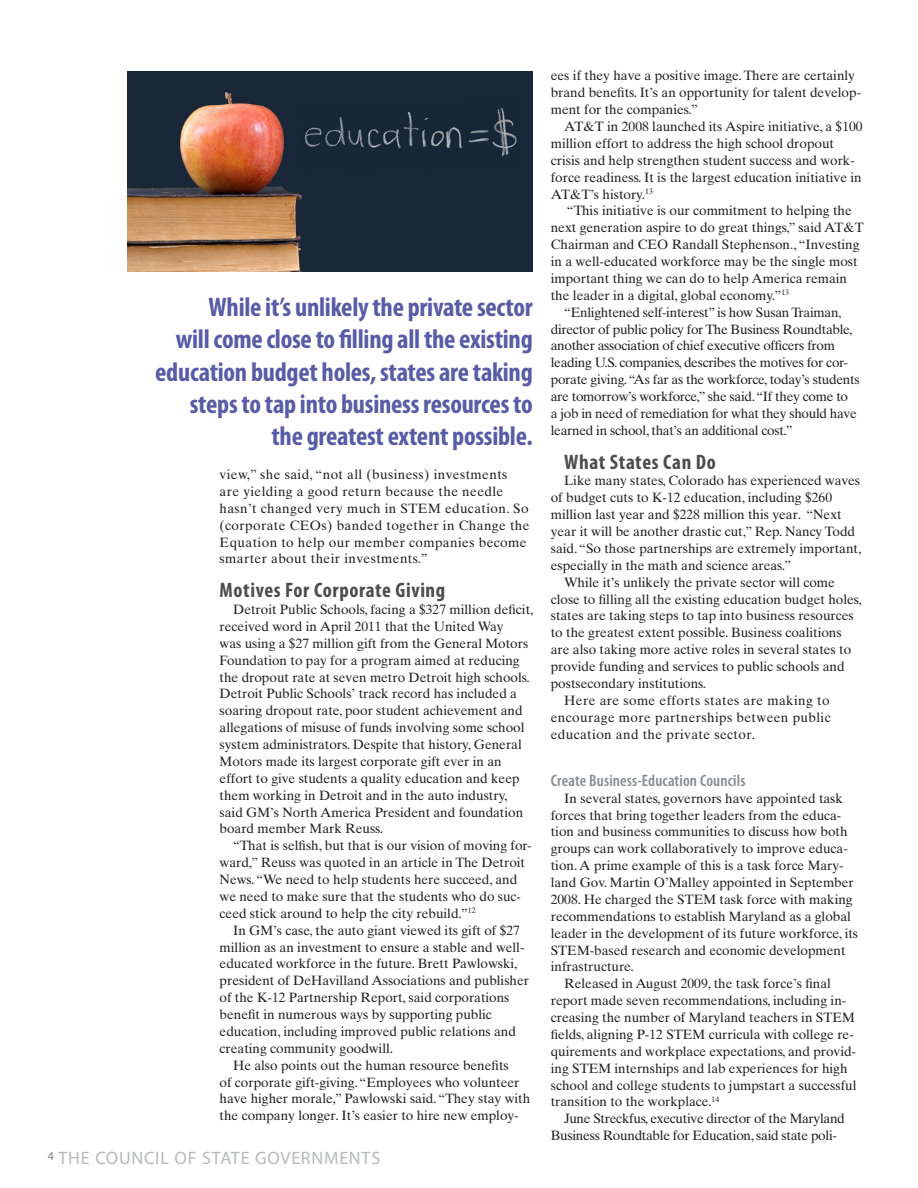
<style>
.page{position:relative;width:918px;height:1188px;background:#fff}
.page>*{position:absolute;margin:0;border:0;box-sizing:border-box;transform-origin:0 0}
.text{font:700 condensed 27px/32.4px "Myriad Pro";letter-spacing:-.01em;color:#585ca6;text-align:right}
.text-2{font:700 condensed 21px "Myriad Pro";letter-spacing:.03em;color:#4e4d4c}
.t1{font:18px "Myriad Pro";letter-spacing:.045em;color:#b6babc}
.Subhead{font:600 condensed 16.5px "Myriad Pro";letter-spacing:.01em;color:#868c8f}
.text-3{font:13.5px/16.8px "Times Ten LT";color:#231f20}
.text-4{font:13.5px/16.8px "Times Ten LT";letter-spacing:-.02em;color:#231f20}
.text-5{font:13.5px/16.8px "Times Ten LT";letter-spacing:.03em;color:#231f20}
.t2{font:12px "Myriad Pro";color:#808285}
</style>
<div class="page">
<img style="left:128px;top:72px;width:405px;height:200px">
<p class="text" style="left:155px;top:290px;width:379px">While it’s unlikely the private sector<br>will come close to filling all the existing education budget holes, states are taking steps to tap into business resources to the greatest extent possible.</p>
<p class="text-5" style="left:220px;top:466px;width:312px">view,” she said, “not all (business) investments are yielding a good return because the needle hasn’t changed very much in STEM education. So (corporate CEOs) banded together in Change the Equation to help our member companies become smarter about their investments.”</p>
<p class="text-2" style="left:220px;top:577px;width:227px">Motives For Corporate Giving</p>
<p class="text-3" style="left:220px;top:601px;width:315px;text-indent:14px">Detroit Public Schools, facing a $327 million deficit, received word in April 2011 that the United Way<br>was using a $27 million gift from the General Motors Foundation to pay for a program aimed at reducing the dropout rate at seven metro Detroit high schools.<br>Detroit Public Schools’ track record has included a soaring dropout rate, poor student achievement and allegations of misuse of funds involving some school system administrators. Despite that history, General Motors made its largest corporate gift ever in an effort to give students a quality education and keep them working in Detroit and in the auto industry, said GM’s North America President and foundation board member Mark Reuss.</p>
<p class="text-3" style="left:220px;top:837px;width:313px;text-indent:14px">“That is selfish, but that is our vision of moving for&shy;ward,” Reuss was quoted in an article in The Detroit News. “We need to help students here succeed, and we need to make sure that the students who do suc&shy;ceed stick around to help the city rebuild.”<sup>12</sup></p>
<p class="text-3" style="left:220px;top:922px;width:311px;text-indent:14px">In GM’s case, the auto giant viewed its gift of $27 million as an investment to ensure a stable and well&shy;educated workforce in the future. Brett Pawlowski, president of DeHavilland Associations and publisher of the K-12 Partnership Report, said corporations benefit in numerous ways by supporting public education, including improved public relations and creating community goodwill.</p>
<p class="text-3" style="left:220px;top:1057px;width:312px;text-indent:14px">He also points out the human resource benefits<br>of corporate gift-giving. “Employees who volunteer have higher morale,” Pawlowski said. “They stay with the company longer. It’s easier to hire new employ-</p>
<p class="t1" style="left:58px;top:1147px;width:323px">THE COUNCIL OF STATE GOVERNMENTS</p>
<p class="t2" style="left:48px;top:1148px;width:8px">4</p>
<p class="text-3" style="left:551px;top:67px;width:312px">ees if they have a positive image. There are certainly brand benefits. It’s an opportunity for talent develop&shy;ment for the companies.”</p>
<p class="text-3" style="left:551px;top:118px;width:313px;text-indent:14px">AT&amp;T in 2008 launched its Aspire initiative, a $100 million effort to address the high school dropout crisis and help strengthen student success and work&shy;force readiness. It is the largest education initiative in AT&amp;T’s history.<sup>13</sup></p>
<p class="text-3" style="left:551px;top:202px;width:315px;text-indent:16px">“This initiative is our commitment to helping the next generation aspire to do great things,” said AT&amp;T Chairman and CEO Randall Stephenson., “Investing in a well-educated workforce may be the single most important thing we can do to help America remain the leader in a digital, global economy.”<sup>13</sup></p>
<p class="text-4" style="left:551px;top:304px;width:310px;text-indent:14px">“Enlightened self-interest” is how Susan Traiman, director of public policy for The Business Roundtable, another association of chief executive officers from leading U.S. companies, describes the motives for cor&shy;porate giving. “As far as the workforce, today’s students are tomorrow’s workforce,” she said. “If they come to<br>a job in need of remediation for what they should have learned in school, that’s an additional cost.”</p>
<p class="text-2" style="left:564px;top:448px;width:153px">What States Can Do</p>
<p class="text-3" style="left:551px;top:472px;width:312px;text-indent:14px">Like many states, Colorado has experienced waves of budget cuts to K-12 education, including $260 million last year and $228 million this year. “Next year it will be another drastic cut,” Rep. Nancy Todd said. “So those partnerships are extremely important, especially in the math and science areas.”</p>
<p class="text-3" style="left:551px;top:574px;width:312px;text-indent:14px">While it’s unlikely the private sector will come close to filling all the existing education budget holes, states are taking steps to tap into business resources to the greatest extent possible. Business coalitions are also taking more active roles in several states to provide funding and services to public schools and postsecondary institutions.</p>
<p class="text-3" style="left:551px;top:692px;width:281px;text-align:justify;text-indent:14px">Here are some efforts states are making to encourage more partnerships between public education and the private sector.</p>
<p class="Subhead" style="left:551px;top:770px;width:196px">Create Business-Education Councils</p>
<p class="text-3" style="left:551px;top:790px;width:309px;text-indent:14px">In several states, governors have appointed task forces that bring together leaders from the educa&shy;tion and business communities to discuss how both groups can work collaboratively to improve educa&shy;tion. A prime example of this is a task force Mary&shy;land Gov. Martin O’Malley appointed in September 2008. He charged the STEM task force with making recommendations to establish Maryland as a global leader in the development of its future workforce, its STEM-based research and economic development infrastructure.</p>
<p class="text-3" style="left:551px;top:975px;width:307px;text-indent:14px">Released in August 2009, the task force’s final report made seven recommendations, including in&shy;creasing the number of Maryland teachers in STEM fields, aligning P-12 STEM curricula with college re&shy;quirements and workplace expectations, and provid&shy;ing STEM internships and lab experiences for high school and college students to jumpstart a successful transition to the workplace.<sup>14</sup></p>
<p class="text-4" style="left:551px;top:1110px;width:296px;text-indent:14px">June Streckfus, executive director of the Maryland<br>Business Roundtable for Education, said state poli-</p>
</div>
